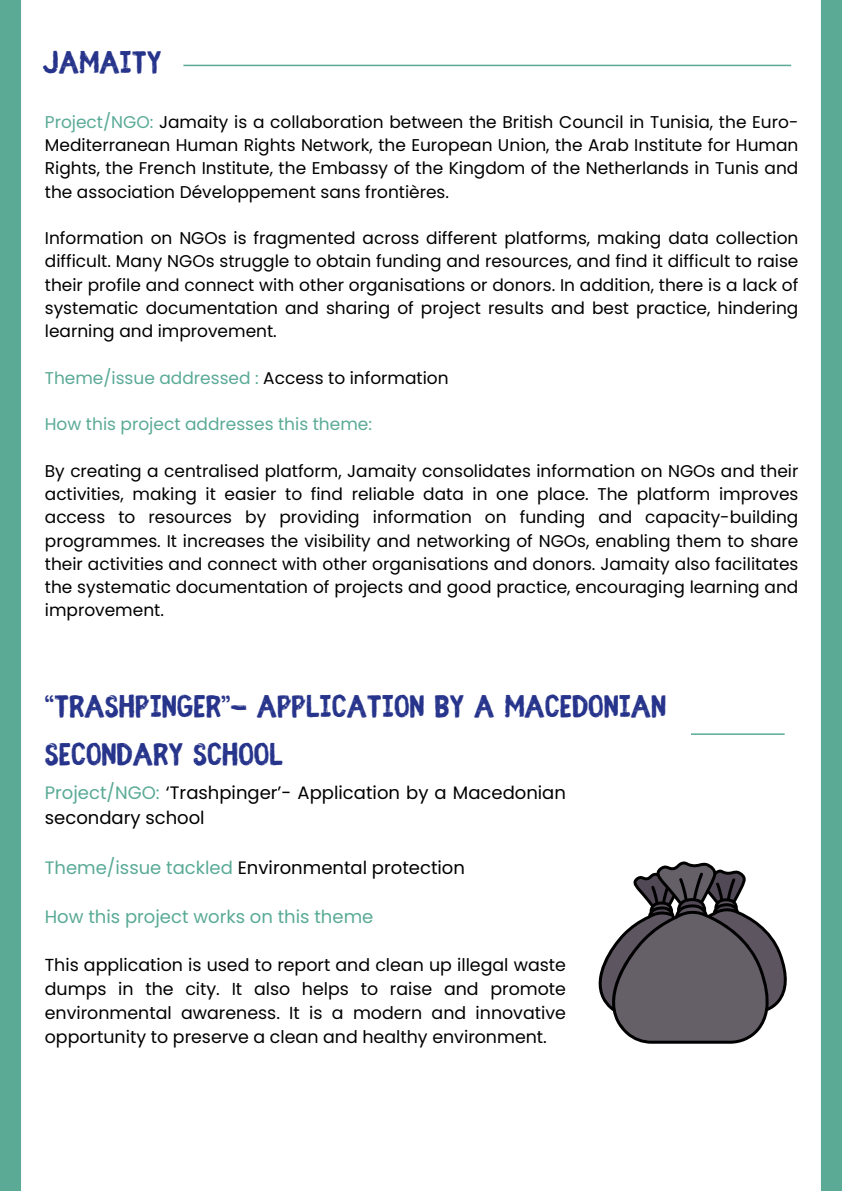
<style>
.page{position:relative;width:842px;height:1191px;background:#fff}
.page>*{position:absolute;margin:0;border:0;box-sizing:border-box;transform-origin:0 0}
.t1{font:700 34.7px/48px "Fibre Vintage Full";color:#27348b}
.t2{font:18px/24.8px "Poppins";color:#000}
.t3{font:18px "Poppins";color:#5aaa96}
.t4{font:17.4px/24px "Poppins";color:#000;text-align:justify}
.t5{font:17px/23.2px "Poppins";color:#000;text-align:justify}
.t6{font:17px "Poppins";color:#5aaa96}
.s1{color:#5aaa96}
.s2{color:#000}
</style>
<div class="page">
<div style="left:0;top:0;width:21px;height:1190px;background:#5aaa96"></div>
<svg style="left:758px;top:0;width:84px;height:1190px"></svg>
<hr style="left:183px;top:65px;width:608px;height:1px;background:#5aaa96">
<hr style="left:691px;top:733px;width:94px;height:1px;background:#5aaa96">
<svg style="left:598px;top:861px;width:193px;height:182px"></svg>
<p class="t1" style="left:43px;top:41px;width:120px">JAMAITY</p>
<h1 class="t5" style="left:45px;top:110px;width:755px"><span class="s1">Project/NGO:</span> Jamaity is a collaboration between the British Council in Tunisia, the Euro-Mediterranean Human Rights Network, the European Union, the Arab Institute for Human Rights, the French Institute, the Embassy of the Kingdom of the Netherlands in Tunis and the association Développement sans frontières.</h1>
<p class="t5" style="left:45px;top:226px;width:755px">Information on NGOs is fragmented across different platforms, making data collection difficult. Many NGOs struggle to obtain funding and resources, and find it difficult to raise their profile and connect with other organisations or donors. In addition, there is a lack of systematic documentation and sharing of project results and best practice, hindering learning and improvement.</p>
<p class="t6" style="left:45px;top:366px;width:405px">Theme/issue addressed : <span class="s2">Access to information</span></p>
<p class="t6" style="left:45px;top:412px;width:329px">How this project addresses this theme:</p>
<p class="t5" style="left:45px;top:459px;width:755px">By creating a centralised platform, Jamaity consolidates information on NGOs and their activities, making it easier to find reliable data in one place. The platform improves access to resources by providing information on funding and capacity-building programmes. It increases the visibility and networking of NGOs, enabling them to share their activities and connect with other organisations and donors. Jamaity also facilitates the systematic documentation of projects and good practice, encouraging learning and improvement.</p>
<p class="t1" style="left:45px;top:685px;width:623px">“TRASHPINGER”- APPLICATION BY A MACEDONIAN<br>SECONDARY SCHOOL</p>
<h1 class="t2" style="left:45px;top:780px;width:523px"><span class="s1">Project/NGO:</span> ‘Trashpinger’- Application by a Macedonian secondary school</h1>
<p class="t2" style="left:45px;top:854px;width:422px"><span class="s1">Theme/issue tackled</span> Environmental protection</p>
<p class="t3" style="left:45px;top:904px;width:330px">How this project works on this theme</p>
<p class="t4" style="left:45px;top:952px;width:523px">This application is used to report and clean up illegal waste dumps in the city. It also helps to raise and promote environmental awareness. It is a modern and innovative opportunity to preserve a clean and healthy environment.</p>
</div>
